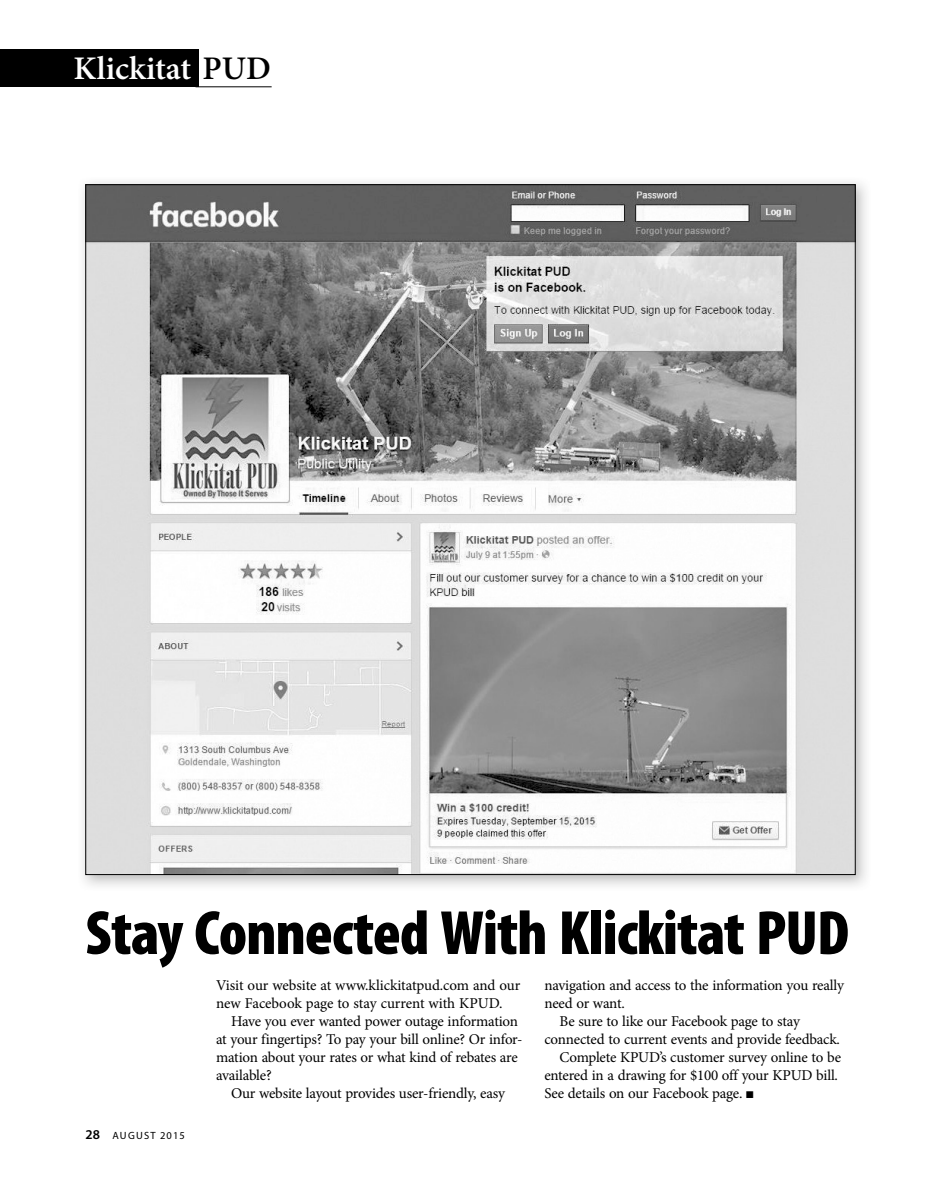
<style>
.page{position:relative;width:932px;height:1188px;background:#fff}
.page>*{position:absolute;margin:0;border:0;box-sizing:border-box;transform-origin:0 0}
.t1{font:900 condensed 63px "Myriad Pro";letter-spacing:-.015em;color:#000}
.t2{font:600 33px "Minion Pro";color:#fff}
.t3{font:15px/18px "Minion Pro";letter-spacing:-.015em;color:#000}
.t4{font:10.5px "Myriad Pro";letter-spacing:.11em;color:#000}
.s1{color:#000}
.s2{font-weight:600;font-size:13.5px}
</style>
<div class="page">
<div style="left:0;top:49px;width:198px;height:38px;background:#000"></div>
<hr style="left:195px;top:86px;width:77px;height:1px;background:#000">
<img style="left:82px;top:181px;width:784px;height:705px">
<img style="left:88px;top:186px;width:765px;height:687px">
<h2 class="t2" style="left:74px;top:46px;width:199px">Klickitat <span class="s1">PUD</span></h2>
<h1 class="t1" style="left:86px;top:893px;width:765px">Stay Connected With Klickitat PUD</h1>
<p class="t4" style="left:86px;top:1129px;width:101px"><span class="s2">28</span> AUGUST 2015</p>
<p class="t3" style="left:216px;top:976px;width:306px">Visit our website at www.klickitatpud.com and our new Facebook page to stay current with KPUD.</p>
<p class="t3" style="left:216px;top:1012px;width:308px;text-indent:15px">Have you ever wanted power outage information at your fingertips? To pay your bill online? Or infor&shy;mation about your rates or what kind of rebates are available?</p>
<p class="t3" style="left:231px;top:1084px;width:275px">Our website layout provides user-friendly, easy</p>
<p class="t3" style="left:544px;top:976px;width:301px">navigation and access to the information you really</p>
<p class="t3" style="left:544px;top:994px;width:82px">need or want.</p>
<p class="t3" style="left:559px;top:1012px;width:242px">Be sure to like our Facebook page to stay</p>
<p class="t3" style="left:544px;top:1030px;width:297px">connected to current events and provide feedback.</p>
<p class="t3" style="left:559px;top:1048px;width:283px">Complete KPUD’s customer survey online to be</p>
<p class="t3" style="left:544px;top:1066px;width:295px">entered in a drawing for $100 off your KPUD bill.</p>
<p class="t3" style="left:544px;top:1084px;width:211px">See details on our Facebook page. ■</p>
</div>
